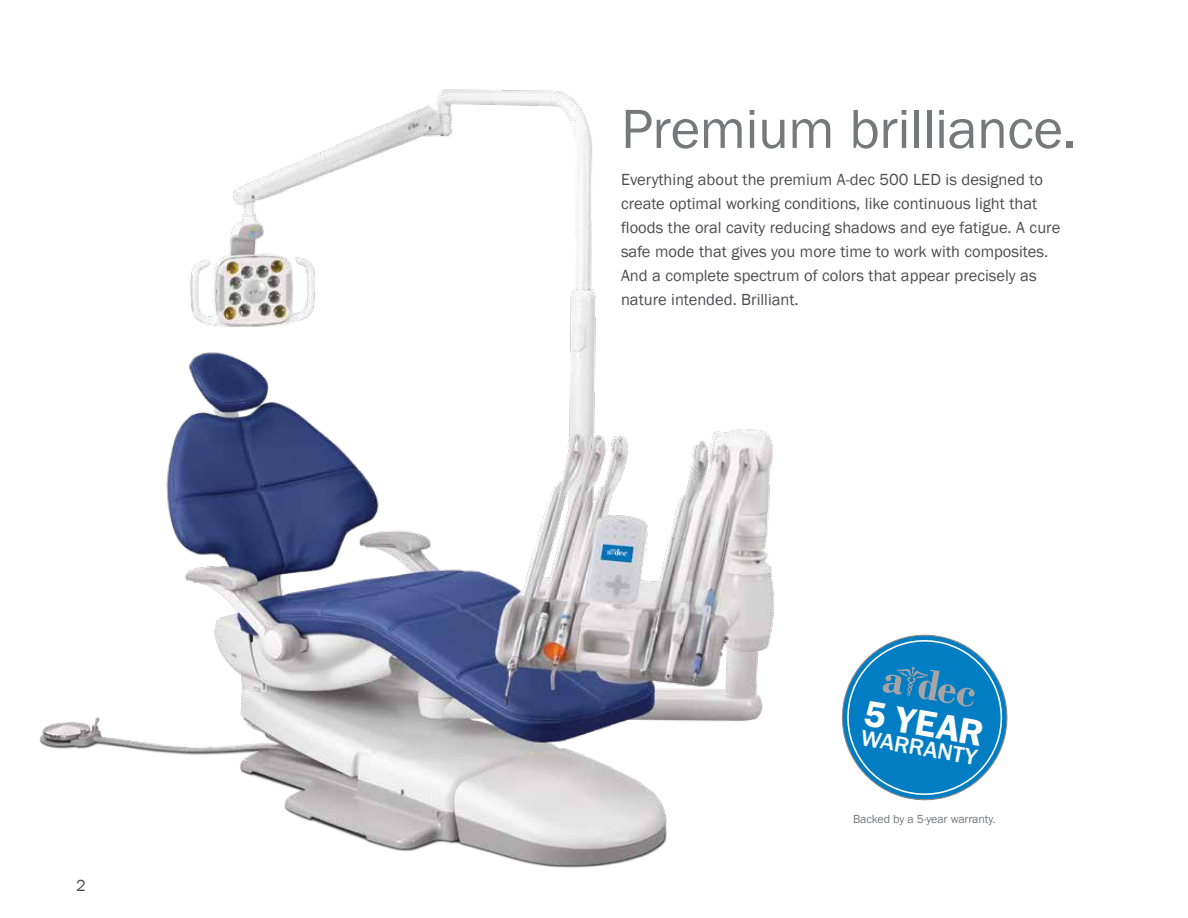
<style>
.page{position:relative;width:1188px;height:918px;background:#fff}
.page>*{position:absolute;margin:0;border:0;box-sizing:border-box;transform-origin:0 0}
.t1{font:57px "Franklin Gothic";letter-spacing:-.01em;color:#77787b}
.t2{font:600 37.65px "Franklin Gothic";color:#fff}
.t3{font:500 23.25px "Franklin Gothic";color:#fff}
.t4{font:16.5px/24px "Franklin Gothic";color:#4d4d4f}
.t5{font:12px "Franklin Gothic";letter-spacing:-.01em;color:#77787b}
</style>
<div class="page">
<svg style="left:991px;top:668px;width:17px;height:99px"></svg>
<img style="left:39px;top:89px;width:952px;height:779px">
<p class="t4" style="left:76px;top:874px;width:11px">2</p>
<h1 class="t1" style="left:621px;top:94px;width:457px">Premium brilliance.</h1>
<p class="t4" style="left:621px;top:168px;width:441px">Everything about the premium A-dec 500 LED is designed to create optimal working conditions, like continuous light that floods the oral cavity reducing shadows and eye fatigue. A cure safe mode that gives you more time to work with composites.<br>And a complete spectrum of colors that appear precisely as nature intended. Brilliant.</p>
<h2 class="t2" style="left:868px;top:690px;width:122px;rotate:10deg">5 YEAR</h2>
<h3 class="t3" style="left:864px;top:723px;width:119px;rotate:10deg">WARRANTY</h3>
<p class="t5" style="left:853px;top:811px;width:144px">Backed by a 5-year warranty.</p>
</div>
